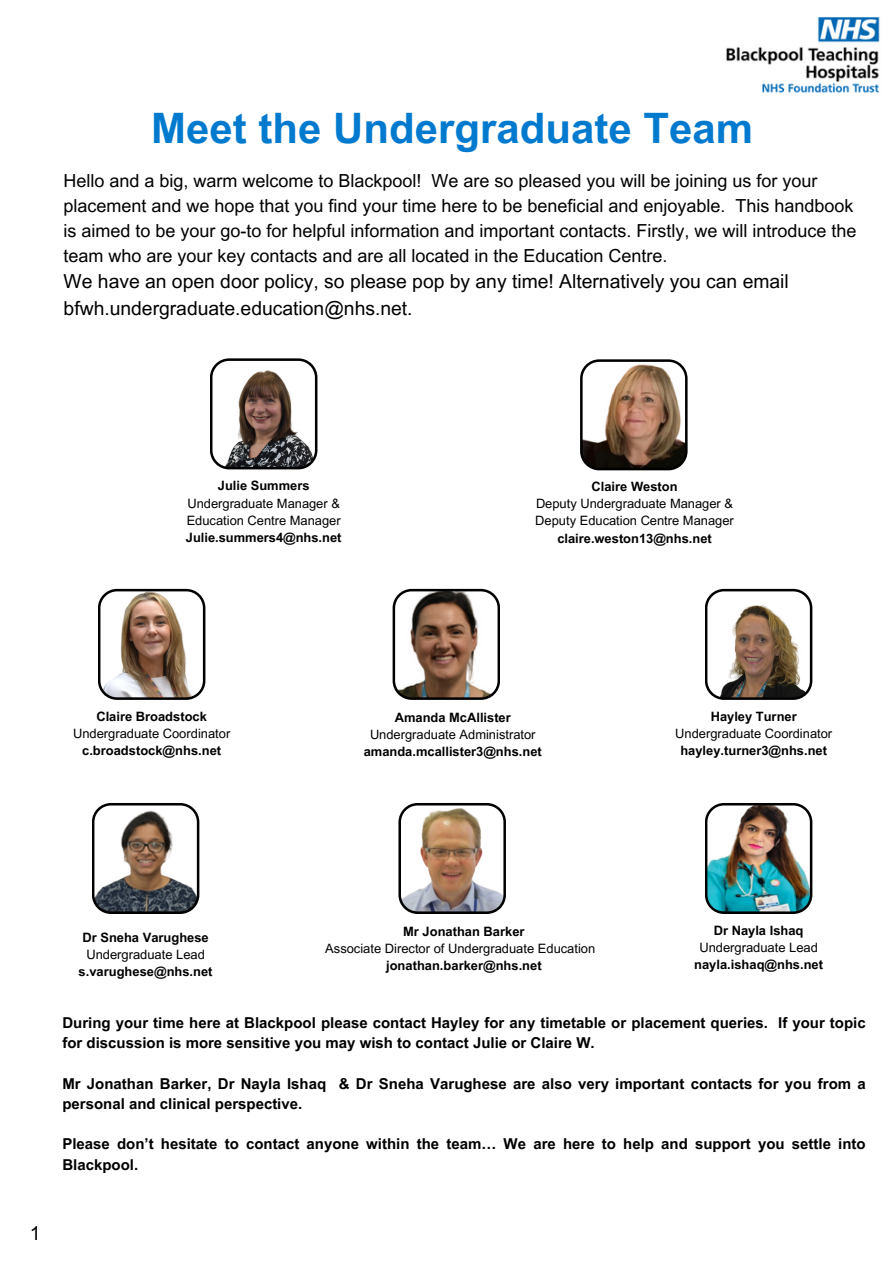
<style>
.page{position:relative;width:893px;height:1264px;background:#fff}
.page>*{position:absolute;margin:0;border:0;box-sizing:border-box;transform-origin:0 0}
.t1{font:700 42px "Arial MT Pro";color:#007acf}
.t2{font:19.5px "Arial MT Pro";color:#000}
.t3{font:19.35px/26.7px "Arial MT Pro";color:#000}
.t4{font:18px/25.2px "Arial MT Pro";color:#000}
.t5{font:700 15px/20.2px "Arial MT Pro";color:#000}
.t6{font:700 12.9px "Arial MT Pro";color:#000}
.t7{font:12.9px "Arial MT Pro";color:#000}
</style>
<div class="page">
<img style="left:726px;top:17px;width:154px;height:76px">
<svg style="left:580px;top:359px;width:107px;height:111px"></svg>
<svg style="left:210px;top:358px;width:107px;height:111px"></svg>
<img style="left:98px;top:589px;width:107px;height:111px">
<svg style="left:705px;top:589px;width:107px;height:111px"></svg>
<svg style="left:392px;top:589px;width:108px;height:111px"></svg>
<svg style="left:92px;top:803px;width:107px;height:111px"></svg>
<img style="left:705px;top:803px;width:107px;height:111px">
<img style="left:398px;top:803px;width:108px;height:111px">
<p class="t1" style="left:151px;top:113px;width:603px">Meet the Undergraduate Team</p>
<p class="t4" style="left:64px;top:170px;width:794px">Hello and a big, warm welcome to Blackpool! We are so pleased you will be joining us for your placement and we hope that you find your time here to be beneficial and enjoyable. This handbook is aimed to be your go-to for helpful information and important contacts. Firstly, we will introduce the team who are your key contacts and are all located in the Education Centre.</p>
<p class="t3" style="left:64px;top:270px;width:726px">We have an open door policy, so please pop by any time! Alternatively you can email bfwh.undergraduate.education@nhs.net.</p>
<p class="t6" style="left:218px;top:481px;width:93px">Julie Summers</p>
<p class="t7" style="left:187px;top:498px;width:154px">Undergraduate Manager &amp;</p>
<p class="t7" style="left:187px;top:515px;width:155px">Education Centre Manager</p>
<p class="t6" style="left:186px;top:532px;width:157px">Julie.summers4@nhs.net</p>
<p class="t6" style="left:591px;top:481px;width:87px">Claire Weston</p>
<p class="t7" style="left:536px;top:499px;width:199px">Deputy Undergraduate Manager &amp;</p>
<p class="t7" style="left:535px;top:516px;width:200px">Deputy Education Centre Manager</p>
<p class="t6" style="left:557px;top:533px;width:156px">claire.weston13@nhs.net</p>
<p class="t6" style="left:96px;top:711px;width:112px">Claire Broadstock</p>
<p class="t7" style="left:73px;top:728px;width:159px">Undergraduate Coordinator</p>
<p class="t6" style="left:82px;top:745px;width:140px">c.broadstock@nhs.net</p>
<p class="t6" style="left:394px;top:712px;width:118px">Amanda McAllister</p>
<p class="t7" style="left:370px;top:729px;width:167px">Undergraduate Administrator</p>
<p class="t6" style="left:363px;top:746px;width:180px">amanda.mcallister3@nhs.net</p>
<p class="t6" style="left:710px;top:711px;width:87px">Hayley Turner</p>
<p class="t7" style="left:675px;top:728px;width:158px">Undergraduate Coordinator</p>
<p class="t6" style="left:680px;top:745px;width:148px">hayley.turner3@nhs.net</p>
<p class="t2" style="left:30px;top:1225px;width:12px">1</p>
<p class="t6" style="left:82px;top:932px;width:128px">Dr Sneha Varughese</p>
<p class="t7" style="left:86px;top:949px;width:120px">Undergraduate Lead</p>
<p class="t6" style="left:79px;top:966px;width:135px">s.varughese@nhs.net</p>
<p class="t6" style="left:403px;top:926px;width:123px">Mr Jonathan Barker</p>
<p class="t7" style="left:325px;top:943px;width:271px">Associate Director of Undergraduate Education</p>
<p class="t6" style="left:386px;top:960px;width:157px">jonathan.barker@nhs.net</p>
<p class="t6" style="left:713px;top:925px;width:91px">Dr Nayla Ishaq</p>
<p class="t7" style="left:699px;top:942px;width:120px">Undergraduate Lead</p>
<p class="t6" style="left:694px;top:959px;width:130px">nayla.ishaq@nhs.net</p>
<p class="t5" style="left:62px;top:1014px;width:804px">During your time here at Blackpool please contact Hayley for any timetable or placement queries. If your topic for discussion is more sensitive you may wish to contact Julie or Claire W.</p>
<p class="t5" style="left:62px;top:1075px;width:804px">Mr Jonathan Barker, Dr Nayla Ishaq &amp; Dr Sneha Varughese are also very important contacts for you from a personal and clinical perspective.</p>
<p class="t5" style="left:62px;top:1135px;width:804px">Please don’t hesitate to contact anyone within the team… We are here to help and support you settle into<br>Blackpool.</p>
</div>
